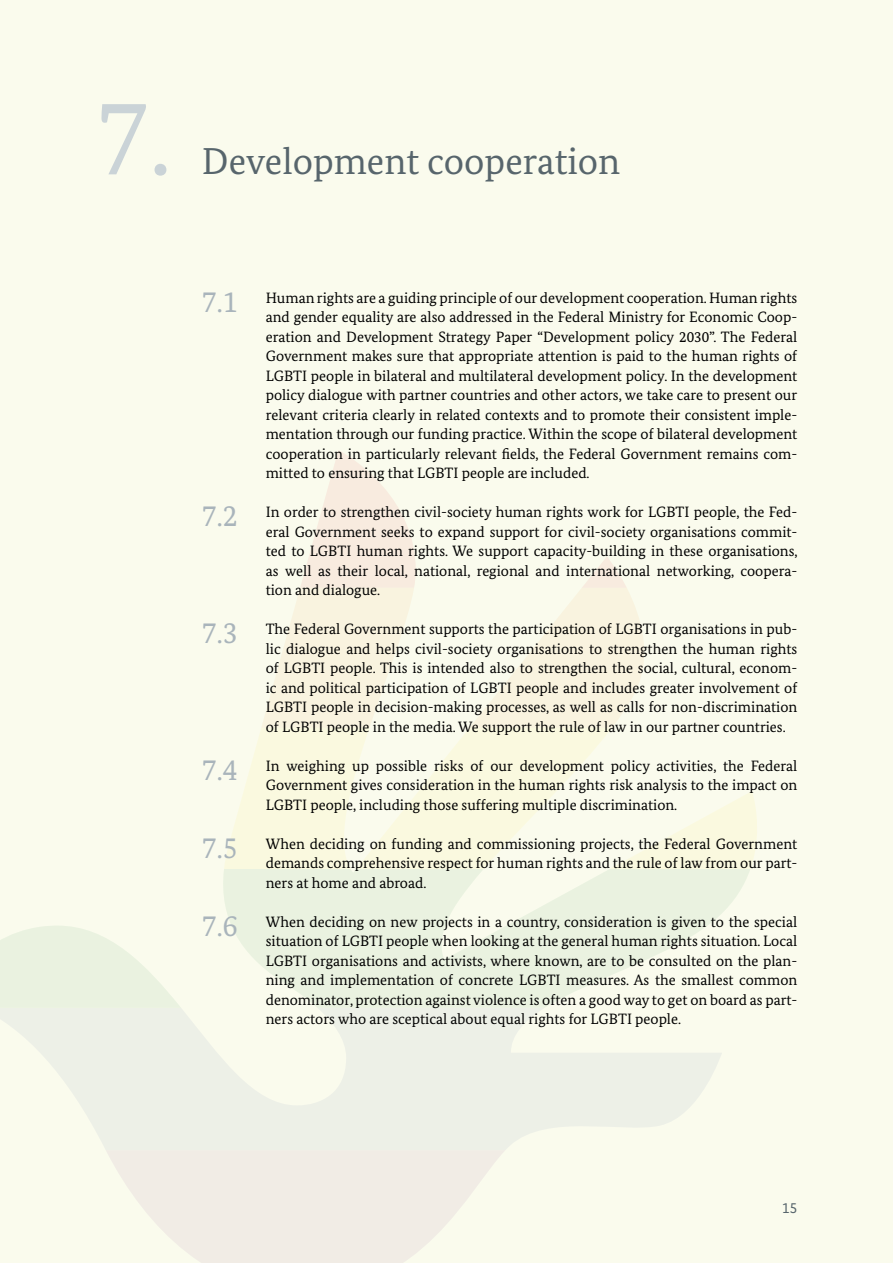
<style>
.page{position:relative;width:893px;height:1263px;background:#fafbed}
.page>*{position:absolute;margin:0;border:0;box-sizing:border-box;transform-origin:0 0}
.t1{font:108px "Bundes Serif";color:#cad3d7}
.t2{font:37.5px "Bundes Serif";color:#57656c}
.t3{font:15px/19.5px "Bundes Serif";color:#000;text-align:justify}
.t4{font:15px "Bundes Sans";color:#57656c}
.s1{font-size:30px;color:#a9b4bb}
</style>
<div class="page">
<svg style="left:223px;top:869px;width:527px;height:139px;fill:#eaf2e0"></svg>
<svg style="left:0;top:1008px;width:722px;height:142px;fill:#edf0e7"></svg>
<svg style="left:106px;top:1150px;width:399px;height:113px;fill:#f1ece5"></svg>
<svg style="left:224px;top:450px;width:533px;height:419px"></svg>
<svg style="left:0;top:926px;width:181px;height:82px"></svg>
<h1 class="t1" style="left:96px;top:71px;width:77px">7.</h1>
<h1 class="t2" style="left:202px;top:139px;width:420px">Development cooperation</h1>
<p class="t3" style="left:266px;top:288px;width:533px;text-indent:-64px"><span class="s1">7.1</span> Human rights are a guiding principle of our development cooperation. Human rights and gender equality are also addressed in the Federal Ministry for Economic Coop&shy;eration and Development Strategy Paper “Development policy 2030”. The Federal Government makes sure that appropriate attention is paid to the human rights of LGBTI people in bilateral and multilateral development policy. In the development policy dialogue with partner countries and other actors, we take care to present our relevant criteria clearly in related contexts and to promote their consistent imple&shy;mentation through our funding practice. Within the scope of bilateral development cooperation in particularly relevant fields, the Federal Government remains com&shy;mitted to ensuring that LGBTI people are included.</p>
<p class="t3" style="left:266px;top:502px;width:533px;text-indent:-64px"><span class="s1">7.2</span> In order to strengthen civil-society human rights work for LGBTI people, the Fed&shy;eral Government seeks to expand support for civil-society organisations commit&shy;ted to LGBTI human rights. We support capacity-building in these organisations, as well as their local, national, regional and international networking, coopera&shy;tion and dialogue.</p>
<p class="t3" style="left:266px;top:619px;width:533px;text-indent:-64px"><span class="s1">7.3</span> The Federal Government supports the participation of LGBTI organisations in pub&shy;lic dialogue and helps civil-society organisations to strengthen the human rights of LGBTI people. This is intended also to strengthen the social, cultural, econom&shy;ic and political participation of LGBTI people and includes greater involvement of LGBTI people in decision-making processes, as well as calls for non-discrimination of LGBTI people in the media. We support the rule of law in our partner countries.</p>
<p class="t3" style="left:266px;top:756px;width:533px;text-indent:-64px"><span class="s1">7.4</span> In weighing up possible risks of our development policy activities, the Federal Government gives consideration in the human rights risk analysis to the impact on LGBTI people, including those suffering multiple discrimination.</p>
<p class="t3" style="left:266px;top:834px;width:533px;text-indent:-64px"><span class="s1">7.5</span> When deciding on funding and commissioning projects, the Federal Government demands comprehensive respect for human rights and the rule of law from our part&shy;ners at home and abroad.</p>
<p class="t3" style="left:266px;top:912px;width:533px;text-indent:-64px"><span class="s1">7.6</span> When deciding on new projects in a country, consideration is given to the special situation of LGBTI people when looking at the general human rights situation. Local LGBTI organisations and activists, where known, are to be consulted on the plan&shy;ning and implementation of concrete LGBTI measures. As the smallest common denominator, protection against violence is often a good way to get on board as part&shy;ners actors who are sceptical about equal rights for LGBTI people.</p>
<p class="t4" style="left:782px;top:1199px;width:16px">15</p>
</div>
